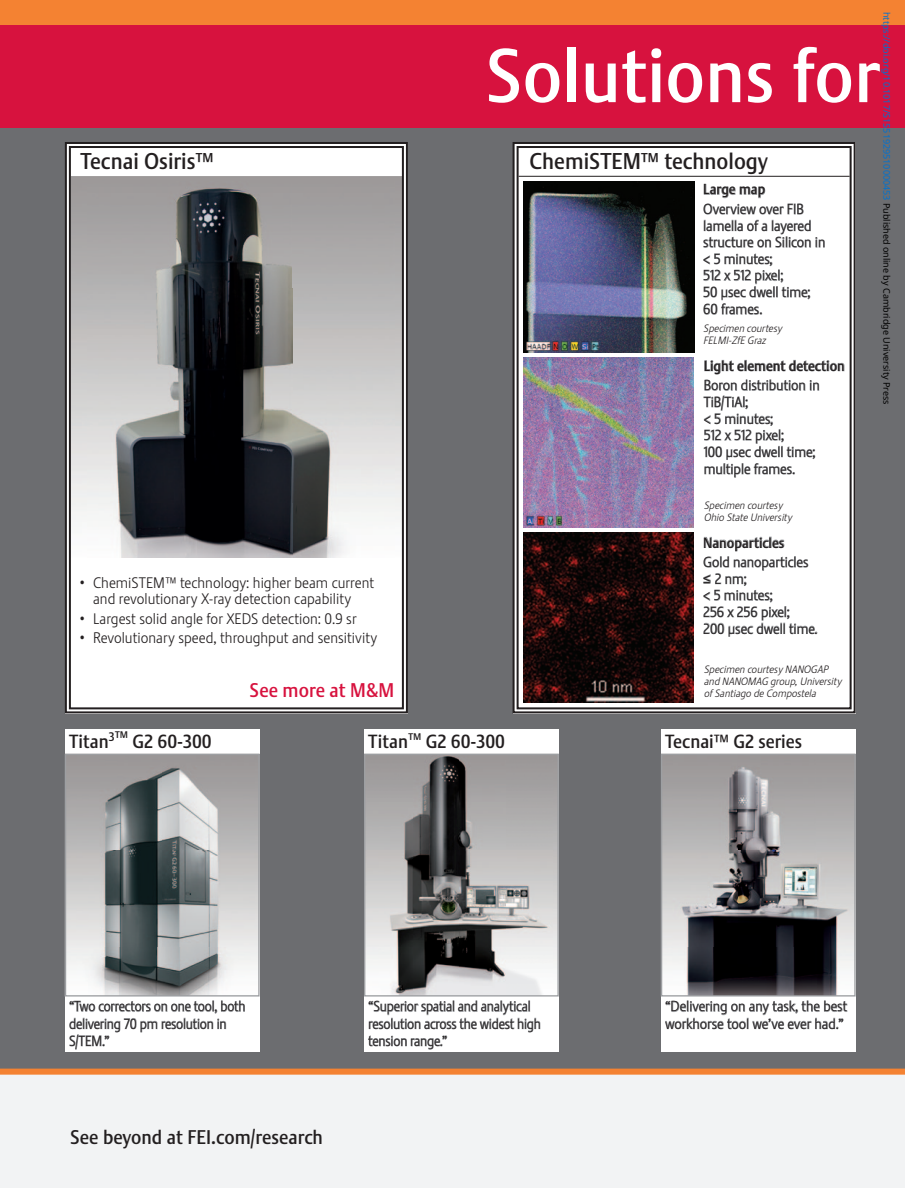
<style>
.page{position:relative;width:905px;height:1188px;background:#fff}
.page>*{position:absolute;margin:0;border:0;box-sizing:border-box;transform-origin:0 0}
.t1{font:500 75.45px "Stalemate Pro";color:#fff}
.t2{font:500 22.65px "Stalemate Pro";color:#231f20}
.t3{font:500 19.65px "Stalemate Pro";color:#231f20}
.t4{font:500 19.65px "Stalemate Pro";color:#d7123e}
.t5{font:500 18.9px "Stalemate Pro";color:#231f20}
.t6{font:300 15.15px/16.6px "Stalemate Pro";color:#231f20}
.t7{font:300 14.4px/16.6px "Stalemate Pro";color:#231f20}
.t8{font:300 14.4px/17.2px "Stalemate Pro";color:#231f20;scale:.96 1}
.t9{font:500 14.4px "Stalemate Pro";color:#231f20}
.t10{font:italic 300 10.5px/12px "Stalemate Pro";color:#231f20}
.t11{font:9px "Noto Sans";color:#0172cf}
.s1{color:#000}
.s2{font-family:"Arial";font-weight:400;font-size:13.65px}
</style>
<div class="page">
<div style="left:0;top:68px;width:904px;height:1064px;background:#6c6d70"></div>
<div style="left:0;top:8px;width:904px;height:120px;background:#d7123e"></div>
<div style="left:0;top:0;width:904px;height:24px;background:#f48232"></div>
<div style="left:0;top:1075px;width:904px;height:113px;background:#f2f3f4"></div>
<div style="left:0;top:1069px;width:904px;height:6px;background:#f48232"></div>
<svg style="left:364px;top:730px;width:194px;height:322px;background:#f6f6f6"></svg>
<div style="left:65px;top:730px;width:194px;height:322px;background:#fff"></div>
<div style="left:661px;top:730px;width:194px;height:322px;background:#fff"></div>
<img style="left:67px;top:756px;width:190px;height:239px">
<div style="left:65px;top:754px;width:194px;height:243px;border:1px solid #9d9fa2"></div>
<img style="left:663px;top:756px;width:190px;height:239px">
<div style="left:661px;top:754px;width:194px;height:243px;border:1px solid #9d9fa2"></div>
<img style="left:367px;top:756px;width:185px;height:239px">
<div style="left:364px;top:754px;width:194px;height:243px;border:1px solid #9d9fa2"></div>
<svg style="left:64px;top:142px;width:344px;height:572px;background:#acacad"></svg>
<div style="left:69px;top:146px;width:335px;height:563px;border:2px solid #231f20"></div>
<img style="left:512px;top:142px;width:344px;height:572px">
<div style="left:516px;top:146px;width:335px;height:563px;border:2px solid #231f20"></div>
<svg style="left:69px;top:1000px;width:176px;height:50px"></svg>
<svg style="left:665px;top:1000px;width:182px;height:30px"></svg>
<svg style="left:368px;top:1000px;width:172px;height:50px;background:#e6e6e7"></svg>
<svg style="left:703px;top:184px;width:122px;height:131px;background:#e8e9ea"></svg>
<svg style="left:703px;top:360px;width:141px;height:118px;background:#eaebeb"></svg>
<svg style="left:703px;top:537px;width:113px;height:100px;background:#e8e9e9"></svg>
<h2 class="t2" style="left:80px;top:147px;width:135px">Tecnai Osiris™</h2>
<p class="t6" style="left:93px;top:574px;width:282px;text-indent:-14px">• ChemiSTEM™ technology: higher beam current and revolutionary X-ray detection capability</p>
<p class="t6" style="left:79px;top:610px;width:279px">• Largest solid angle for XEDS detection: 0.9 sr</p>
<p class="t6" style="left:79px;top:630px;width:299px">• Revolutionary speed, throughput and sensitivity</p>
<h3 class="t4" style="left:250px;top:678px;width:146px">See more at M&amp;M</h3>
<p class="t11" style="left:893px;top:12px;width:394px;rotate:90deg">https://doi.org/10.1017/S1551929510000453 <span class="s1">Published online by Cambridge University Press</span></p>
<h1 class="t1" style="left:485px;top:30px;width:396px">Solutions for</h1>
<h2 class="t2" style="left:529px;top:147px;width:240px">ChemiSTEM™ technology</h2>
<p class="t9" style="left:703px;top:181px;width:64px">Large map</p>
<p class="t7" style="left:703px;top:201px;width:124px">Overview over FIB lamella of a layered structure on Silicon in &lt; 5 minutes;<br>512 x 512 pixel;<br>50 µsec dwell time;<br>60 frames.</p>
<p class="t10" style="left:703px;top:322px;width:80px">Specimen courtesy<br>FELMI-ZfE Graz</p>
<p class="t9" style="left:703px;top:357px;width:143px">Light element detection</p>
<p class="t7" style="left:703px;top:377px;width:117px">Boron distribution in<br>TiB/TiAl;<br>&lt; 5 minutes;<br>512 x 512 pixel;<br>100 µsec dwell time; multiple frames.</p>
<p class="t10" style="left:703px;top:499px;width:90px">Specimen courtesy<br>Ohio State University</p>
<p class="t9" style="left:703px;top:534px;width:83px">Nanoparticles</p>
<p class="t7" style="left:703px;top:554px;width:116px">Gold nanoparticles <span class="s2">≤</span> 2 nm;<br>&lt; 5 minutes;<br>256 x 256 pixel;<br>200 µsec dwell time.</p>
<p class="t10" style="left:703px;top:663px;width:139px">Specimen courtesy NANOGAP and NANOMAG group, University of Santiago de Compostela</p>
<h3 class="t5" style="left:69px;top:730px;width:144px">Titan<sup>3</sup><sup>™</sup> G2 60-300</h3>
<h3 class="t5" style="left:665px;top:730px;width:138px">Tecnai™ G2 series</h3>
<h3 class="t5" style="left:368px;top:730px;width:138px">Titan<sup>™</sup> G2 60-300</h3>
<p class="t8" style="left:69px;top:998px;width:185px">“Two correctors on one tool, both delivering 70 pm resolution in<br>S/TEM.”</p>
<p class="t7" style="left:665px;top:998px;width:183px;line-height:17.2px">“Delivering on any task, the best workhorse tool we’ve ever had.”</p>
<p class="t8" style="left:368px;top:998px;width:181px">“Superior spatial and analytical resolution across the widest high tension range.”</p>
<h3 class="t3" style="left:70px;top:1125px;width:254px">See beyond at FEI.com/research</h3>
</div>
